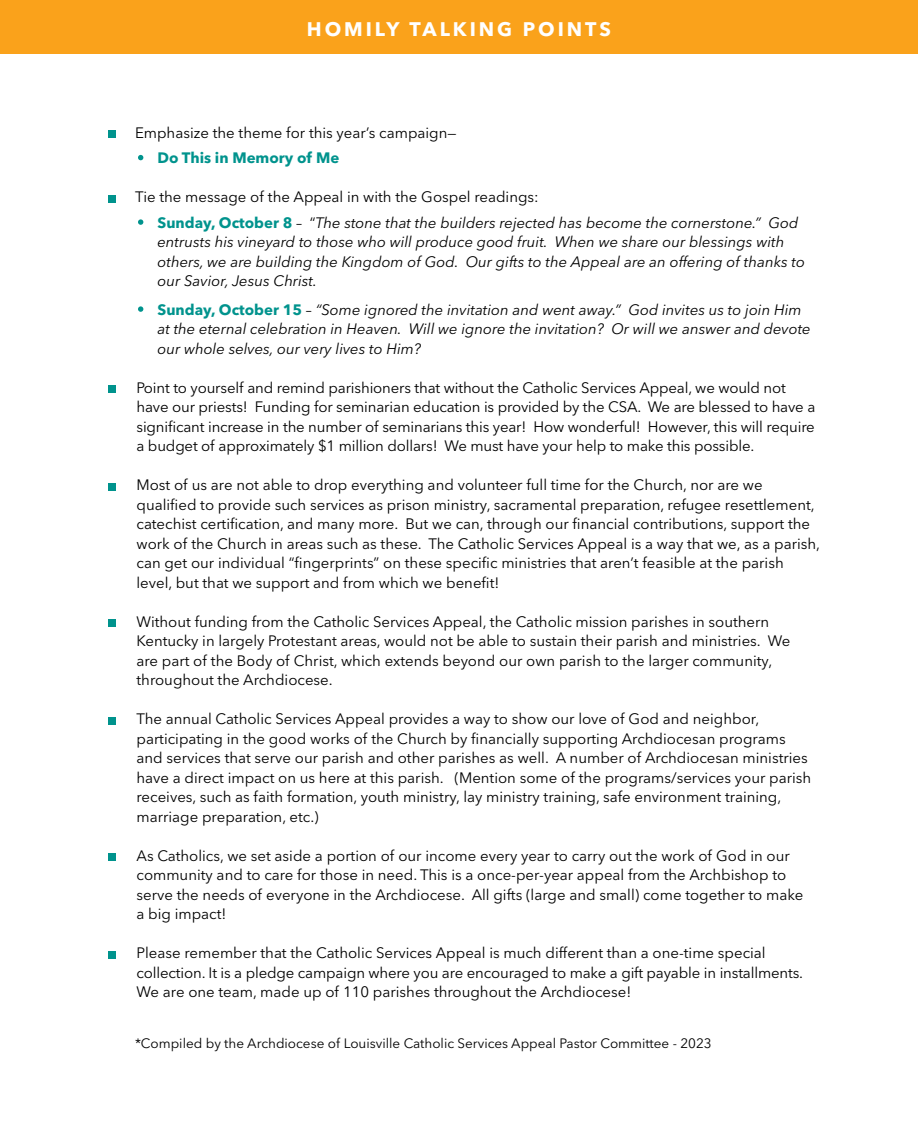
<style>
.page{position:relative;width:918px;height:1134px;background:#fff}
.page>*{position:absolute;margin:0;border:0;box-sizing:border-box;transform-origin:0 0}
.t1{font:700 19.5px "Avenir Next LT Pro";letter-spacing:.15em;color:#fff}
.t2{font:15px/19.5px "Avenir Next LT Pro";color:#000}
.t3{font:italic 15px/19.5px "Avenir Next LT Pro";color:#000}
.t4{font:700 15px "Avenir Next LT Pro";color:#00938d}
.t5{font:13.5px "Avenir Next LT Pro";color:#000}
.s1{font-style:normal}
.s2{font-weight:700;font-style:normal;color:#00938d}
</style>
<div class="page">
<div style="left:0;top:0;width:918px;height:53px;background:#faa21b"></div>
<div style="left:108px;top:130px;width:8px;height:8px;background:#00938d"></div>
<svg style="left:138px;top:155px;width:5px;height:5px"></svg>
<div style="left:108px;top:195px;width:8px;height:7px;background:#00938d"></div>
<svg style="left:138px;top:219px;width:5px;height:6px"></svg>
<svg style="left:138px;top:306px;width:5px;height:6px"></svg>
<div style="left:108px;top:385px;width:8px;height:8px;background:#00938d"></div>
<div style="left:108px;top:483px;width:8px;height:7px;background:#00938d"></div>
<div style="left:108px;top:619px;width:8px;height:8px;background:#00938d"></div>
<div style="left:108px;top:717px;width:8px;height:7px;background:#00938d"></div>
<div style="left:108px;top:853px;width:8px;height:8px;background:#00938d"></div>
<div style="left:108px;top:951px;width:8px;height:7px;background:#00938d"></div>
<h1 class="t1" style="left:307px;top:17px;width:306px">HOMILY TALKING POINTS</h1>
<p class="t2" style="left:135px;top:123px;width:323px">Emphasize the theme for this year’s campaign—</p>
<p class="t4" style="left:158px;top:149px;width:183px">Do This in Memory of Me</p>
<p class="t3" style="left:158px;top:184px;width:642px;line-height:25.5px;text-indent:-22px"><span class="s1">Tie the message of the Appeal in with the Gospel readings:<br></span><span class="s2">Sunday, October 8</span> <span class="s1">– “</span>The stone that the builders rejected has become the cornerstone.” God</p>
<p class="t3" style="left:158px;top:232px;width:649px">entrusts his vineyard to those who will produce good fruit. When we share our blessings with others, we are building the Kingdom of God. Our gifts to the Appeal are an offering of thanks to our Savior, Jesus Christ.</p>
<p class="t3" style="left:158px;top:300px;width:655px"><span class="s2">Sunday, October 15</span> <span class="s1">–</span> “Some ignored the invitation and went away.” God invites us to join Him at the eternal celebration in Heaven. Will we ignore the invitation? Or will we answer and devote our whole selves, our very lives to Him?</p>
<p class="t2" style="left:136px;top:378px;width:680px">Point to yourself and remind parishioners that without the Catholic Services Appeal, we would not have our priests! Funding for seminarian education is provided by the CSA. We are blessed to have a significant increase in the number of seminarians this year! How wonderful! However, this will require a budget of approximately $1 million dollars! We must have your help to make this possible.</p>
<p class="t2" style="left:136px;top:475px;width:685px">Most of us are not able to drop everything and volunteer full time for the Church, nor are we qualified to provide such services as prison ministry, sacramental preparation, refugee resettlement, catechist certification, and many more. But we can, through our financial contributions, support the work of the Church in areas such as these. The Catholic Services Appeal is a way that we, as a parish, can get our individual “fingerprints” on these specific ministries that aren’t feasible at the parish level, but that we support and from which we benefit!</p>
<p class="t2" style="left:136px;top:612px;width:655px">Without funding from the Catholic Services Appeal, the Catholic mission parishes in southern Kentucky in largely Protestant areas, would not be able to sustain their parish and ministries. We are part of the Body of Christ, which extends beyond our own parish to the larger community, throughout the Archdiocese.</p>
<p class="t2" style="left:136px;top:709px;width:676px">The annual Catholic Services Appeal provides a way to show our love of God and neighbor, participating in the good works of the Church by financially supporting Archdiocesan programs and services that serve our parish and other parishes as well. A number of Archdiocesan ministries have a direct impact on us here at this parish. (Mention some of the programs/services your parish receives, such as faith formation, youth ministry, lay ministry training, safe environment training, marriage preparation, etc.)</p>
<p class="t2" style="left:136px;top:846px;width:668px">As Catholics, we set aside a portion of our income every year to carry out the work of God in our community and to care for those in need. This is a once-per-year appeal from the Archbishop to serve the needs of everyone in the Archdiocese. All gifts (large and small) come together to make a big impact!</p>
<p class="t2" style="left:136px;top:943px;width:668px">Please remember that the Catholic Services Appeal is much different than a one-time special collection. It is a pledge campaign where you are encouraged to make a gift payable in installments.<br>We are one team, made up of 110 parishes throughout the Archdiocese!</p>
<p class="t5" style="left:135px;top:1036px;width:578px">*Compiled by the Archdiocese of Louisville Catholic Services Appeal Pastor Committee - 2023</p>
</div>
